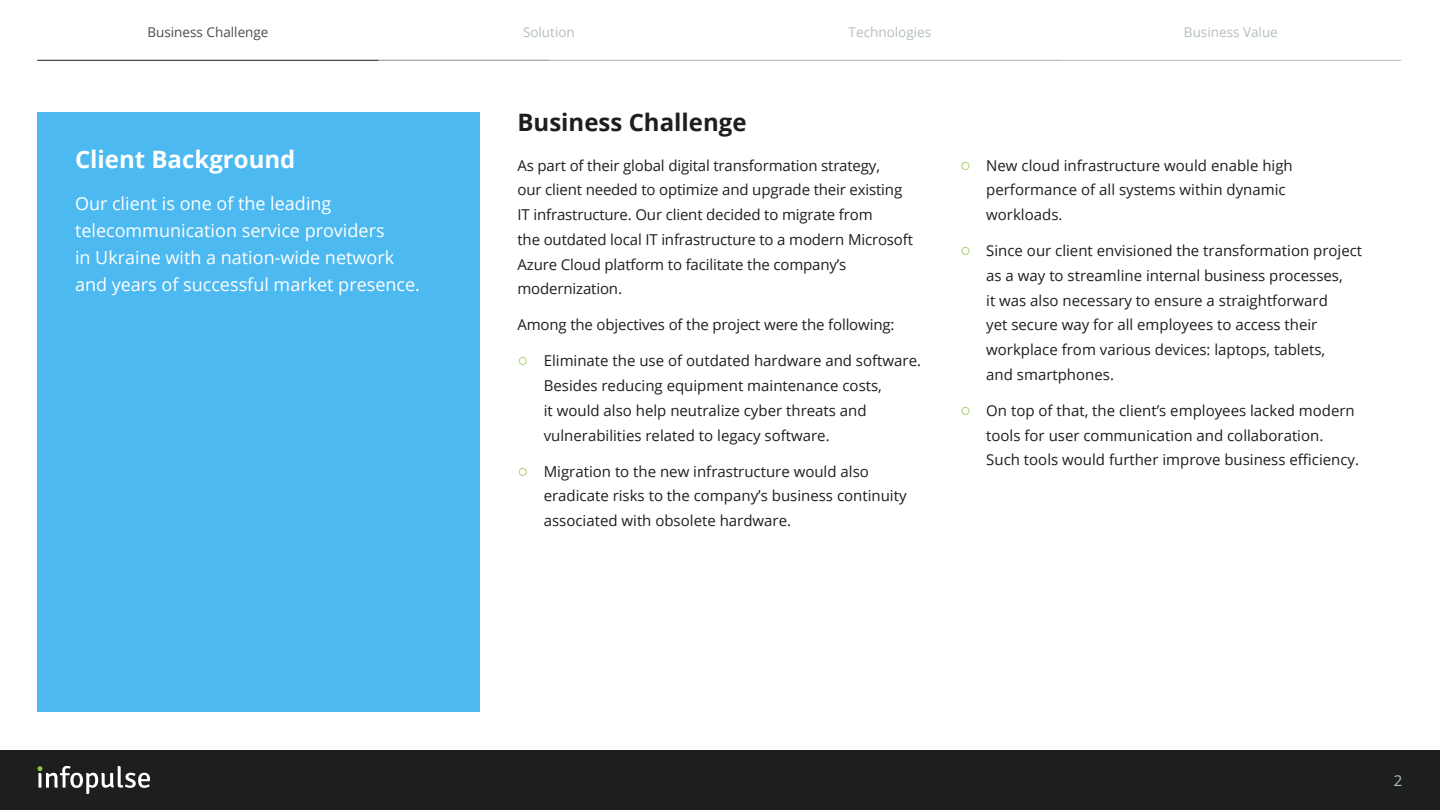
<style>
.page{position:relative;width:1440px;height:810px;background:#fff}
.page>*{position:absolute;margin:0;border:0;box-sizing:border-box;transform-origin:0 0}
.t1{font:700 24px "Open Sans";color:#1d1e1e}
.t2{font:700 24px "Open Sans";color:#fff}
.t3{font:18px/27px "Open Sans";color:#fff}
.t4{font:15px/24.8px "Open Sans";color:#1d1e1e}
.t5{font:15px "Open Sans";color:#b5bec0}
.t6{font:13.5px "Open Sans";color:#b5bec0}
.t7{font:13.5px "Open Sans";color:#4b4d4d}
.s1{font-family:"Arial";font-size:18px;color:#8bc53f}
</style>
<div class="page">
<div style="left:0;top:750px;width:1440px;height:60px;background:#1d1e1e"></div>
<svg style="left:37px;top:766px;width:113px;height:28px"></svg>
<div style="left:38px;top:112px;width:442px;height:600px;background:#4cb9f1"></div>
<hr style="left:38px;top:60px;width:340px;height:1px;background:#4b4d4d">
<hr style="left:378px;top:60px;width:341px;height:1px;background:#b5bec0">
<hr style="left:719px;top:60px;width:341px;height:1px;background:#b5bec0">
<hr style="left:1060px;top:60px;width:341px;height:1px;background:#b5bec0">
<p class="t7" style="left:147px;top:22px;width:123px">Business Challenge</p>
<p class="t6" style="left:523px;top:22px;width:53px">Solution</p>
<p class="t6" style="left:849px;top:22px;width:84px">Technologies</p>
<p class="t6" style="left:1184px;top:22px;width:95px">Business Value</p>
<h1 class="t2" style="left:75px;top:143px;width:222px">Client Background</h1>
<p class="t3" style="left:75px;top:190px;width:346px">Our client is one of the leading telecommunication service providers<br>in Ukraine with a nation-wide network and years of successful market presence.</p>
<h1 class="t1" style="left:518px;top:105px;width:231px">Business Challenge</h1>
<p class="t4" style="left:518px;top:152px;width:397px">As part of their global digital transformation strategy,<br>our client needed to optimize and upgrade their existing IT infrastructure. Our client decided to migrate from<br>the outdated local IT infrastructure to a modern Microsoft Azure Cloud platform to facilitate the company’s modernization.</p>
<p class="t4" style="left:518px;top:312px;width:379px">Among the objectives of the project were the following:</p>
<p class="t4" style="left:544px;top:348px;width:379px;text-indent:-26px"><span class="s1">○</span> Eliminate the use of outdated hardware and software.<br>Besides reducing equipment maintenance costs,<br>it would also help neutralize cyber threats and vulnerabilities related to legacy software.</p>
<p class="t4" style="left:544px;top:458px;width:364px;text-indent:-26px"><span class="s1">○</span> Migration to the new infrastructure would also eradicate risks to the company’s business continuity associated with obsolete hardware.</p>
<p class="t4" style="left:986px;top:152px;width:308px;text-indent:-26px"><span class="s1">○</span> New cloud infrastructure would enable high performance of all systems within dynamic workloads.</p>
<p class="t4" style="left:986px;top:238px;width:377px;text-indent:-26px"><span class="s1">○</span> Since our client envisioned the transformation project as a way to streamline internal business processes,<br>it was also necessary to ensure a straightforward<br>yet secure way for all employees to access their workplace from various devices: laptops, tablets,<br>and smartphones.</p>
<p class="t4" style="left:986px;top:398px;width:374px;text-indent:-26px"><span class="s1">○</span> On top of that, the client’s employees lacked modern tools for user communication and collaboration.<br>Such tools would further improve business efficiency.</p>
<p class="t5" style="left:1394px;top:770px;width:10px">2</p>
</div>
